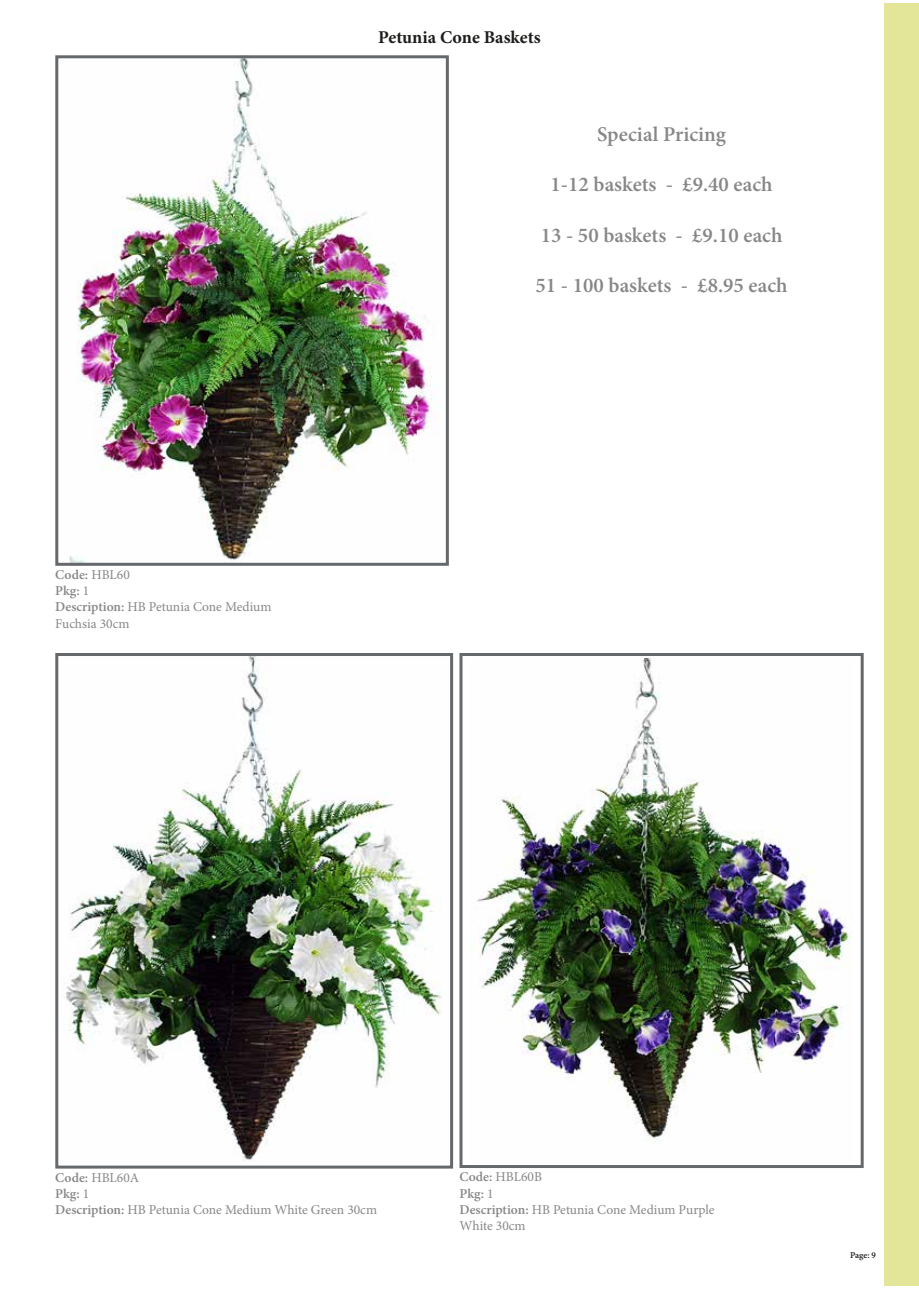
<style>
.page{position:relative;width:919px;height:1289px;background:#fff}
.page>*{position:absolute;margin:0;border:0;box-sizing:border-box;transform-origin:0 0}
.t1{font:600 21px "Minion Pro";color:#878787}
.t2{font:700 18px "Minion Pro";color:#1d1d1b}
.t3{font:13.5px/16.2px "Minion Pro";color:#878787}
.t4{font:600 9px "Minion Pro";color:#1d1d1b}
.s1{font-weight:600}
</style>
<div class="page">
<div style="left:884px;top:3px;width:34px;height:1282px;background:#e3e699"></div>
<img style="left:476px;top:658px;width:375px;height:484px">
<div style="left:459px;top:653px;width:404px;height:514px;border:3px solid #66696b"></div>
<img style="left:65px;top:657px;width:377px;height:504px">
<div style="left:55px;top:653px;width:398px;height:515px;border:3px solid #66696b"></div>
<img style="left:69px;top:59px;width:372px;height:503px">
<div style="left:55px;top:55px;width:394px;height:511px;border:3px solid #66696b"></div>
<h2 class="t2" style="left:378px;top:24px;width:164px">Petunia Cone Baskets</h2>
<h1 class="t1" style="left:597px;top:119px;width:130px">Special Pricing</h1>
<h1 class="t1" style="left:550px;top:170px;width:224px">1-12 baskets - £9.40 each</h1>
<h1 class="t1" style="left:540px;top:220px;width:243px">13 - 50 baskets - £9.10 each</h1>
<h1 class="t1" style="left:535px;top:271px;width:254px">51 - 100 baskets - £8.95 each</h1>
<p class="t3" style="left:55px;top:566px;width:217px"><span class="s1">Code:</span> HBL60<br><span class="s1">Pkg:</span> 1<br><span class="s1">Description:</span> HB Petunia Cone Medium<br>Fuchsia 30cm</p>
<p class="t3" style="left:55px;top:1169px;width:323px"><span class="s1">Code:</span> HBL60A<br><span class="s1">Pkg:</span> 1<br><span class="s1">Description:</span> HB Petunia Cone Medium White Green 30cm</p>
<p class="t3" style="left:459px;top:1169px;width:257px"><span class="s1">Code:</span> HBL60B<br><span class="s1">Pkg:</span> 1<br><span class="s1">Description:</span> HB Petunia Cone Medium Purple<br>White 30cm</p>
<p class="t4" style="left:849px;top:1249px;width:27px">Page: 9</p>
</div>
